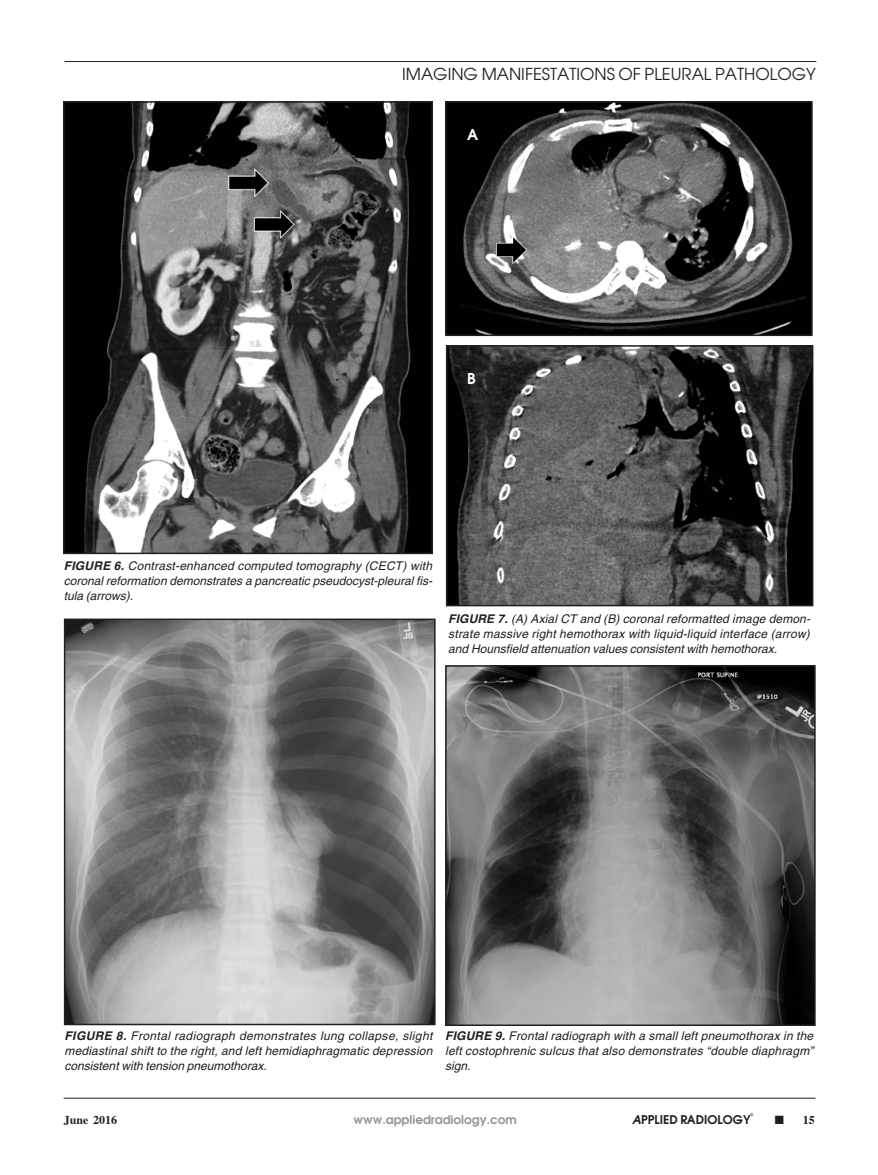
<style>
.page{position:relative;width:878px;height:1175px;background:#fff}
.page>*{position:absolute;margin:0;border:0;box-sizing:border-box;transform-origin:0 0}
.t1{font:16.5px "Avant Garde";color:#231f20}
.figure_labels{font:600 15px "Avant Garde";color:#fff}
.Article_fig_caption{font:italic 12px/15px "Helvetica";color:#231f20;text-align:justify}
.t2{font:600 12px "Avant Garde";color:#939598}
.t3{font:600 12px "Avant Garde";color:#231f20}
.t4{font:700 12px "Times";color:#231f20}
.t5{font:600 3.75px "Avant Garde";color:#231f20}
.s1{font-weight:700}
.s2{font-style:italic}
</style>
<div class="page">
<hr style="left:64px;top:1097px;width:751px;height:1px;background:#231f20">
<hr style="left:65px;top:61px;width:751px;height:1px;background:#231f20">
<img style="left:66px;top:104px;width:364px;height:447px">
<div style="left:63px;top:101px;width:370px;height:453px;border:2px solid #231f20"></div>
<img style="left:448px;top:104px;width:361px;height:229px">
<div style="left:445px;top:101px;width:367px;height:235px;border:2px solid #231f20"></div>
<img style="left:449px;top:348px;width:361px;height:255px">
<div style="left:446px;top:345px;width:367px;height:261px;border:2px solid #231f20"></div>
<img style="left:67px;top:621px;width:365px;height:401px">
<div style="left:64px;top:618px;width:371px;height:407px;border:2px solid #231f20"></div>
<img style="left:448px;top:668px;width:364px;height:355px">
<div style="left:445px;top:665px;width:370px;height:361px;border:2px solid #231f20"></div>
<h1 class="t1" style="left:402px;top:63px;width:415px">IMAGING MANIFESTATIONS OF PLEURAL PATHOLOGY</h1>
<p class="figure_labels" style="left:467px;top:125px;width:13px">A</p>
<p class="figure_labels" style="left:467px;top:369px;width:10px">B</p>
<p class="Article_fig_caption" style="left:64px;top:558px;width:370px"><span class="s1">FIGURE 6.</span> Contrast-enhanced computed tomography (CECT) with coronal reformation demonstrates a pancreatic pseudocyst-pleural fis&shy;tula (arrows).</p>
<p class="Article_fig_caption" style="left:448px;top:611px;width:363px"><span class="s1">FIGURE 7.</span> (A) Axial CT and (B) coronal reformatted image demon&shy;strate massive right hemothorax with liquid-liquid interface (arrow) and Hounsfield attenuation values consistent with hemothorax.</p>
<p class="Article_fig_caption" style="left:65px;top:1028px;width:369px"><span class="s1">FIGURE 8.</span> Frontal radiograph demonstrates lung collapse, slight mediastinal shift to the right, and left hemidiaphragmatic depression consistent with tension pneumothorax.</p>
<p class="Article_fig_caption" style="left:445px;top:1028px;width:370px"><span class="s1">FIGURE 9.</span> Frontal radiograph with a small left pneumothorax in the left costophrenic sulcus that also demonstrates “double diaphragm” sign.</p>
<p class="t5" style="left:750px;top:1111px;width:4px">©</p>
<p class="t2" style="left:353px;top:1112px;width:164px">www.appliedradiology.com</p>
<p class="t3" style="left:632px;top:1112px;width:120px"><span class="s2">A</span>PPLIED RADIOLOGY</p>
<p class="t4" style="left:64px;top:1108px;width:55px">June 2016</p>
<p class="t4" style="left:774px;top:1108px;width:41px">■ 15</p>
</div>
